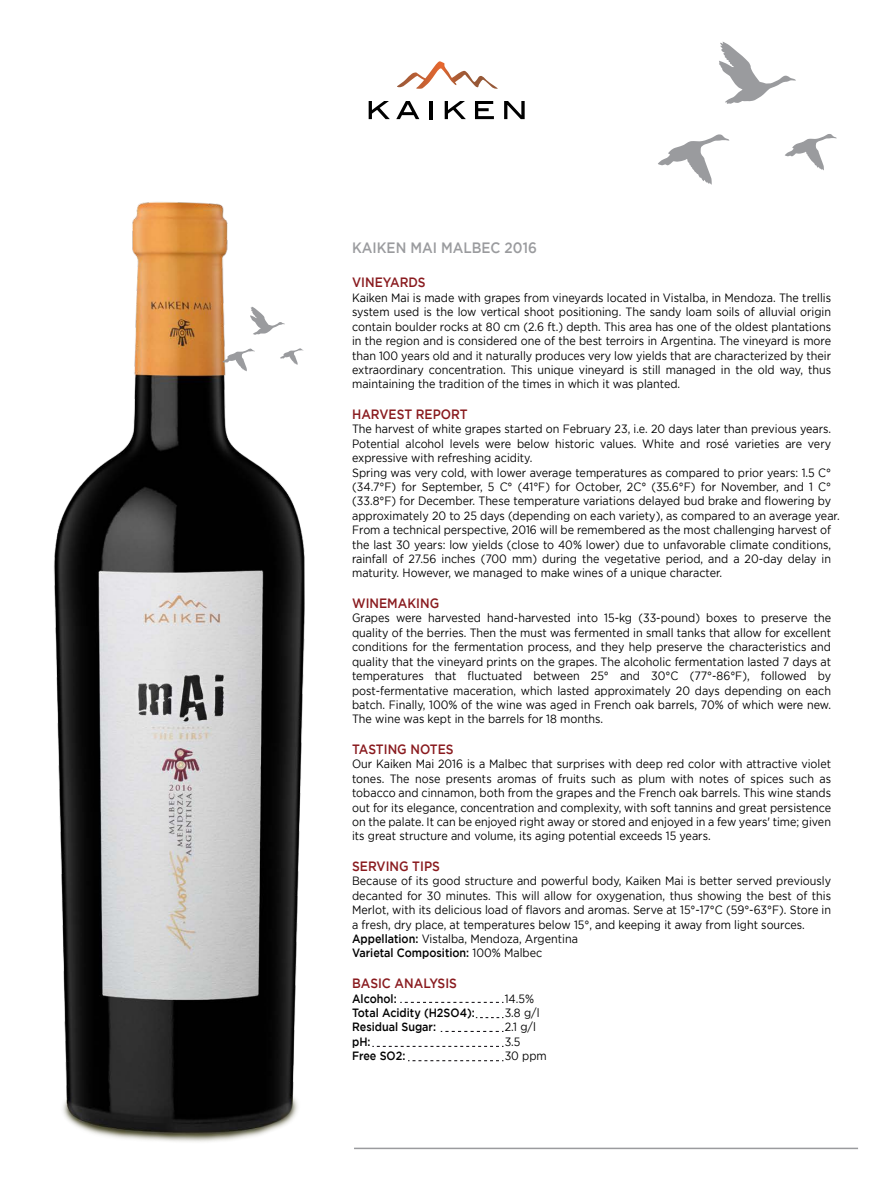
<style>
.page{position:relative;width:893px;height:1187px;background:#fff}
.page>*{position:absolute;margin:0;border:0;box-sizing:border-box;transform-origin:0 0}
.t1{font:500 15px "Gotham";color:#9a9b9e;scale:.9 1}
.t2{font:500 13.5px "Gotham";color:#891a1e;scale:.9 1}
.t3{font:12px/14.4px "Gotham";color:#000;text-align:justify;scale:.9 1}
.t4{font:500 12px "Gotham";color:#000;scale:.9 1}
.s1{font-weight:500}
</style>
<div class="page">
<img style="left:53px;top:202px;width:326px;height:948px">
<svg style="left:719px;top:42px;width:77px;height:62px"></svg>
<svg style="left:658px;top:134px;width:71px;height:51px"></svg>
<svg style="left:785px;top:134px;width:52px;height:37px"></svg>
<svg style="left:250px;top:306px;width:35px;height:29px"></svg>
<svg style="left:222px;top:348px;width:33px;height:23px"></svg>
<svg style="left:280px;top:348px;width:23px;height:17px"></svg>
<svg style="left:397px;top:61px;width:101px;height:28px"></svg>
<svg style="left:369px;top:101px;width:21px;height:18px"></svg>
<svg style="left:396px;top:101px;width:23px;height:18px"></svg>
<hr style="left:429px;top:101px;width:3px;height:18px;background:#000">
<svg style="left:445px;top:101px;width:21px;height:18px"></svg>
<svg style="left:475px;top:101px;width:19px;height:18px"></svg>
<svg style="left:504px;top:101px;width:21px;height:18px"></svg>
<hr style="left:354px;top:1147px;width:504px;height:1px;background:#9a9b9e">
<svg style="left:400px;top:1002px;width:103px;height:1px"></svg>
<svg style="left:441px;top:1031px;width:62px;height:1px"></svg>
<svg style="left:372px;top:1045px;width:131px;height:1px"></svg>
<svg style="left:408px;top:1060px;width:95px;height:1px"></svg>
<svg style="left:476px;top:1017px;width:27px;height:1px"></svg>
<p class="t1" style="left:352px;top:239px;width:207px">KAIKEN MAI MALBEC 2016</p>
<p class="t2" style="left:352px;top:275px;width:83px">VINEYARDS</p>
<p class="t3" style="left:352px;top:290px;width:534px">Kaiken Mai is made with grapes from vineyards located in Vistalba, in Mendoza. The trellis system used is the low vertical shoot positioning. The sandy loam soils of alluvial origin contain boulder rocks at 80 cm (2.6 ft.) depth. This area has one of the oldest plantations in the region and is considered one of the best terroirs in Argentina. The vineyard is more than 100 years old and it naturally produces very low yields that are characterized by their extraordinary concentration. This unique vineyard is still managed in the old way, thus maintaining the tradition of the times in which it was planted.</p>
<p class="t2" style="left:352px;top:406px;width:130px">HARVEST REPORT</p>
<p class="t3" style="left:352px;top:421px;width:543px;text-align:left">The harvest of white grapes started on February 23, i.e. 20 days later than previous years.<br>Potential alcohol levels were below historic values. White and rosé varieties are very expressive with refreshing acidity.<br>Spring was very cold, with lower average temperatures as compared to prior years: 1.5 C° (34.7°F) for September, 5 C° (41°F) for October, 2C° (35.6°F) for November, and 1 C° (33.8°F) for December. These temperature variations delayed bud brake and flowering by approximately 20 to 25 days (depending on each variety), as compared to an average year.<br>From a technical perspective, 2016 will be remembered as the most challenging harvest of the last 30 years: low yields (close to 40% lower) due to unfavorable climate conditions, rainfall of 27.56 inches (700 mm) during the vegetative period, and a 20-day delay in maturity. However, we managed to make wines of a unique character.</p>
<p class="t2" style="left:352px;top:595px;width:98px">WINEMAKING</p>
<p class="t3" style="left:352px;top:610px;width:534px">Grapes were harvested hand-harvested into 15-kg (33-pound) boxes to preserve the quality of the berries. Then the must was fermented in small tanks that allow for excellent conditions for the fermentation process, and they help preserve the characteristics and quality that the vineyard prints on the grapes. The alcoholic fermentation lasted 7 days at temperatures that fluctuated between 25° and 30°C (77°-86°F), followed by post-fermentative maceration, which lasted approximately 20 days depending on each batch. Finally, 100% of the wine was aged in French oak barrels, 70% of which were new.<br>The wine was kept in the barrels for 18 months.</p>
<p class="t2" style="left:352px;top:741px;width:114px">TASTING NOTES</p>
<p class="t3" style="left:352px;top:756px;width:534px">Our Kaiken Mai 2016 is a Malbec that surprises with deep red color with attractive violet tones. The nose presents aromas of fruits such as plum with notes of spices such as tobacco and cinnamon, both from the grapes and the French oak barrels. This wine stands out for its elegance, concentration and complexity, with soft tannins and great persistence on the palate. It can be enjoyed right away or stored and enjoyed in a few years' time; given its great structure and volume, its aging potential exceeds 15 years.</p>
<p class="t2" style="left:352px;top:858px;width:99px">SERVING TIPS</p>
<p class="t3" style="left:352px;top:873px;width:534px;text-align:left">Because of its good structure and powerful body, Kaiken Mai is better served previously decanted for 30 minutes. This will allow for oxygenation, thus showing the best of this Merlot, with its delicious load of flavors and aromas. Serve at 15°-17°C (59°-63°F). Store in a fresh, dry place, at temperatures below 15°, and keeping it away from light sources.<br><span class="s1">Appellation:</span> Vistalba, Mendoza, Argentina<br><span class="s1">Varietal Composition:</span> 100% Malbec</p>
<p class="t2" style="left:352px;top:975px;width:118px">BASIC ANALYSIS</p>
<p class="t4" style="left:352px;top:991px;width:51px">Alcohol:</p>
<p class="t3" style="left:505px;top:990px;width:34px">14.5%</p>
<p class="t4" style="left:352px;top:1005px;width:138px">Total Acidity (H2SO4):</p>
<p class="t3" style="left:505px;top:1005px;width:40px">3.8 g/l</p>
<p class="t4" style="left:352px;top:1020px;width:95px">Residual Sugar:</p>
<p class="t3" style="left:505px;top:1019px;width:36px">2.1 g/l</p>
<p class="t4" style="left:352px;top:1034px;width:22px">pH:</p>
<p class="t3" style="left:505px;top:1033px;width:19px">3.5</p>
<p class="t4" style="left:352px;top:1048px;width:61px">Free SO2:</p>
<p class="t3" style="left:505px;top:1048px;width:48px">30 ppm</p>
</div>
